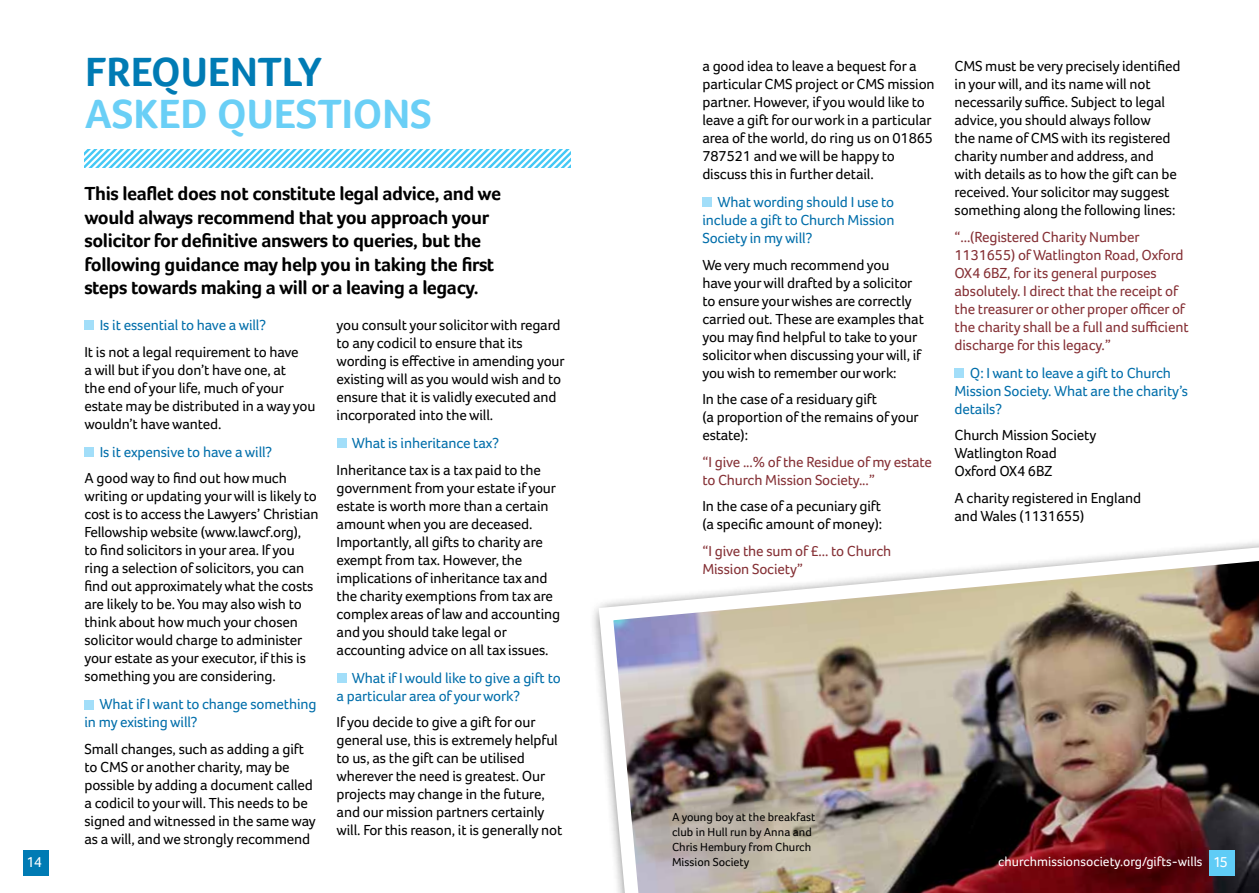
<style>
.page{position:relative;width:1259px;height:893px;background:#fff}
.page>*{position:absolute;margin:0;border:0;box-sizing:border-box;transform-origin:0 0}
.t1{font:700 42px "Foco";color:#6acff6}
.t2{font:700 42px "Foco";color:#007bb4}
.t3{font:700 19.5px/23.4px "Foco";letter-spacing:-.02em;color:#000}
.t4{font:15px/18px "Foco";letter-spacing:-.01em;color:#000}
.t5{font:15px/18px "Foco";letter-spacing:-.01em;color:#853035}
.t6{font:15px/18px "Foco";letter-spacing:-.01em;color:#006eaa}
.t7{font:15px "Foco";color:#fff}
.t8{font:13.5px "Foco";color:#fff}
.t9{font:12px/15px "Foco";color:#000}
</style>
<div class="page">
<img style="left:593px;top:542px;width:666px;height:351px">
<div style="left:1209px;top:850px;width:25px;height:26px;background:#5fccf6"></div>
<div style="left:702px;top:197px;width:10px;height:10px;background:#a2def9"></div>
<div style="left:954px;top:368px;width:10px;height:10px;background:#a2def9"></div>
<div style="left:84px;top:321px;width:10px;height:9px;background:#a2def9"></div>
<div style="left:84px;top:447px;width:10px;height:10px;background:#a2def9"></div>
<div style="left:84px;top:700px;width:10px;height:9px;background:#a2def9"></div>
<div style="left:336px;top:439px;width:10px;height:9px;background:#a2def9"></div>
<div style="left:336px;top:673px;width:10px;height:10px;background:#a2def9"></div>
<div style="left:23px;top:850px;width:25px;height:26px;background:#007bb4"></div>
<svg style="left:84px;top:150px;width:487px;height:17px"></svg>
<h1 class="t2" style="left:85px;top:48px;width:238px">FREQUENTLY</h1>
<h1 class="t1" style="left:85px;top:90px;width:348px">ASKED QUESTIONS</h1>
<p class="t3" style="left:84px;top:182px;width:418px">This leaflet does not constitute legal advice, and we would always recommend that you approach your solicitor for definitive answers to queries, but the following guidance may help you in taking the first steps towards making a will or a leaving a legacy.</p>
<p class="t6" style="left:100px;top:316px;width:168px">Is it essential to have a will?</p>
<p class="t4" style="left:84px;top:343px;width:232px">It is not a legal requirement to have<br>a will but if you don’t have one, at<br>the end of your life, much of your estate may be distributed in a way you wouldn’t have wanted.</p>
<p class="t6" style="left:100px;top:443px;width:174px">Is it expensive to have a will?</p>
<p class="t4" style="left:84px;top:469px;width:236px">A good way to find out how much writing or updating your will is likely to cost is to access the Lawyers’ Christian Fellowship website (www.lawcf.org),<br>to find solicitors in your area. If you ring a selection of solicitors, you can find out approximately what the costs are likely to be. You may also wish to think about how much your chosen solicitor would charge to administer your estate as your executor, if this is something you are considering.</p>
<p class="t6" style="left:84px;top:695px;width:234px;text-indent:15px">What if I want to change something in my existing will?</p>
<p class="t4" style="left:84px;top:740px;width:233px">Small changes, such as adding a gift to CMS or another charity, may be possible by adding a document called a codicil to your will. This needs to be signed and witnessed in the same way as a will, and we strongly recommend</p>
<p class="t4" style="left:336px;top:316px;width:230px">you consult your solicitor with regard to any codicil to ensure that its wording is effective in amending your existing will as you would wish and to ensure that it is validly executed and incorporated into the will.</p>
<p class="t6" style="left:352px;top:434px;width:149px">What is inheritance tax?</p>
<p class="t4" style="left:336px;top:461px;width:225px">Inheritance tax is a tax paid to the government from your estate if your estate is worth more than a certain amount when you are deceased.<br>Importantly, all gifts to charity are exempt from tax. However, the implications of inheritance tax and the charity exemptions from tax are complex areas of law and accounting and you should take legal or accounting advice on all tax issues.</p>
<p class="t6" style="left:336px;top:669px;width:226px;text-indent:15px">What if I would like to give a gift to a particular area of your work?</p>
<p class="t4" style="left:336px;top:713px;width:227px">If you decide to give a gift for our general use, this is extremely helpful to us, as the gift can be utilised wherever the need is greatest. Our projects may change in the future, and our mission partners certainly will. For this reason, it is generally not</p>
<p class="t4" style="left:702px;top:57px;width:234px">a good idea to leave a bequest for a particular CMS project or CMS mission partner. However, if you would like to leave a gift for our work in a particular area of the world, do ring us on 01865<br>787521 and we will be happy to discuss this in further detail.</p>
<p class="t6" style="left:702px;top:193px;width:194px;text-align:justify;text-indent:15px">What wording should I use to include a gift to Church Mission Society in my will?</p>
<p class="t4" style="left:702px;top:255px;width:223px">We very much recommend you<br>have your will drafted by a solicitor to ensure your wishes are correctly carried out. These are examples that you may find helpful to take to your solicitor when discussing your will, if you wish to remember our work:</p>
<p class="t4" style="left:702px;top:390px;width:218px">In the case of a residuary gift<br>(a proportion of the remains of your estate):</p>
<p class="t5" style="left:702px;top:452px;width:231px">“I give ...% of the Residue of my estate to Church Mission Society...”</p>
<p class="t4" style="left:702px;top:497px;width:181px">In the case of a pecuniary gift (a specific amount of money):</p>
<p class="t5" style="left:702px;top:541px;width:190px">“I give the sum of £... to Church<br>Mission Society”</p>
<p class="t4" style="left:954px;top:57px;width:228px">CMS must be very precisely identified in your will, and its name will not necessarily suffice. Subject to legal advice, you should always follow<br>the name of CMS with its registered charity number and address, and with details as to how the gift can be received. Your solicitor may suggest something along the following lines:</p>
<p class="t5" style="left:954px;top:227px;width:236px">“...(Registered Charity Number 1131655) of Watlington Road, Oxford OX4 6BZ, for its general purposes absolutely. I direct that the receipt of the treasurer or other proper officer of the charity shall be a full and sufficient discharge for this legacy.”</p>
<p class="t6" style="left:954px;top:363px;width:235px;text-indent:15px">Q: I want to leave a gift to Church<br>Mission Society. What are the charity’s details?</p>
<p class="t4" style="left:954px;top:426px;width:143px">Church Mission Society<br>Watlington Road<br>Oxford OX4 6BZ</p>
<p class="t4" style="left:954px;top:488px;width:188px">A charity registered in England and Wales (1131655)</p>
<p class="t9" style="left:672px;top:809px;width:145px">A young boy at the breakfast club in Hull run by Anna and<br>Chris Hembury from Church</p>
<p class="t7" style="left:27px;top:854px;width:17px">14</p>
<p class="t9" style="left:672px;top:854px;width:79px">Mission Society</p>
<p class="t8" style="left:998px;top:854px;width:206px">churchmissionsociety.org/gifts-wills</p>
<p class="t7" style="left:1213px;top:854px;width:16px">15</p>
</div>
